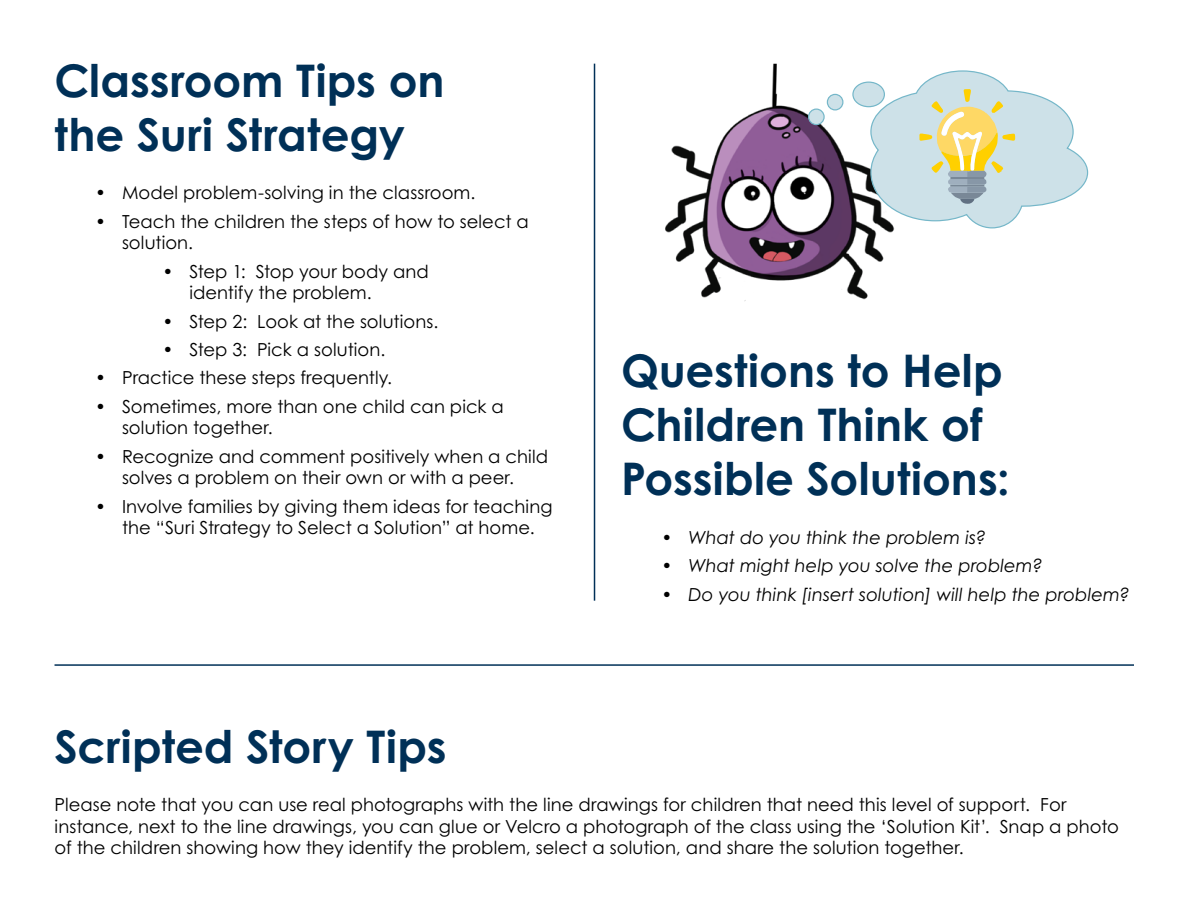
<style>
.page{position:relative;width:1188px;height:918px;background:#fff}
.page>*{position:absolute;margin:0;border:0;box-sizing:border-box;transform-origin:0 0}
.t1{font:700 45px/54px "Century Gothic Pro";color:#003057}
.bullets_2{font:18px/21.6px "Century Gothic Pro";letter-spacing:.005em;color:#000}
.t2{font:italic 18px "Century Gothic Pro";letter-spacing:.005em;color:#000}
</style>
<div class="page">
<hr style="left:594px;top:64px;width:1px;height:537px;background:#003057">
<hr style="left:55px;top:664px;width:1079px;height:2px;background:#003057">
<img style="left:665px;top:64px;width:229px;height:237px">
<div style="left:853px;top:82px;width:31px;height:25px;background:#cde1e8;border-radius:50%"></div>
<div style="left:852px;top:82px;width:33px;height:25px;border:1px solid #75b7c9;border-radius:50%"></div>
<div style="left:827px;top:94px;width:16px;height:16px;background:#cde1e8;border-radius:50%"></div>
<div style="left:827px;top:94px;width:16px;height:17px;border:1px solid #75b7c9;border-radius:50%"></div>
<svg style="left:870px;top:70px;width:219px;height:159px"></svg>
<svg style="left:803px;top:109px;width:55px;height:124px"></svg>
<p class="t1" style="left:55px;top:53px;width:392px">Classroom Tips on the Suri Strategy</p>
<p class="bullets_2" style="left:95px;top:182px;width:382px">• Model problem-solving in the classroom.</p>
<p class="bullets_2" style="left:122px;top:210px;width:408px;text-indent:-27px">• Teach the children the steps of how to select a solution.</p>
<p class="bullets_2" style="left:190px;top:260px;width:241px;text-indent:-27px">• Step 1: Stop your body and identify the problem.</p>
<p class="bullets_2" style="left:163px;top:310px;width:277px">• Step 2: Look at the solutions.</p>
<p class="bullets_2" style="left:163px;top:338px;width:224px">• Step 3: Pick a solution.</p>
<p class="bullets_2" style="left:95px;top:367px;width:299px">• Practice these steps frequently.</p>
<p class="bullets_2" style="left:122px;top:395px;width:383px;text-indent:-27px">• Sometimes, more than one child can pick a solution together.</p>
<p class="bullets_2" style="left:95px;top:445px;width:455px;text-align:center">• Recognize and comment positively when a child solves a problem on their own or with a peer.</p>
<p class="bullets_2" style="left:95px;top:495px;width:459px;text-align:center">• Involve families by giving them ideas for teaching the “Suri Strategy to Select a Solution” at home.</p>
<p class="t1" style="left:621px;top:343px;width:390px">Questions to Help<br>Children Think of<br>Possible Solutions:</p>
<p class="t2" style="left:662px;top:527px;width:326px">• What do you think the problem is?</p>
<p class="t2" style="left:662px;top:555px;width:383px">• What might help you solve the problem?</p>
<p class="t2" style="left:662px;top:583px;width:470px">• Do you think [insert solution] will help the problem?</p>
<p class="t1" style="left:55px;top:718px;width:394px">Scripted Story Tips</p>
<p class="bullets_2" style="left:55px;top:794px;width:1066px">Please note that you can use real photographs with the line drawings for children that need this level of support. For instance, next to the line drawings, you can glue or Velcro a photograph of the class using the ‘Solution Kit’. Snap a photo of the children showing how they identify the problem, select a solution, and share the solution together.</p>
</div>
